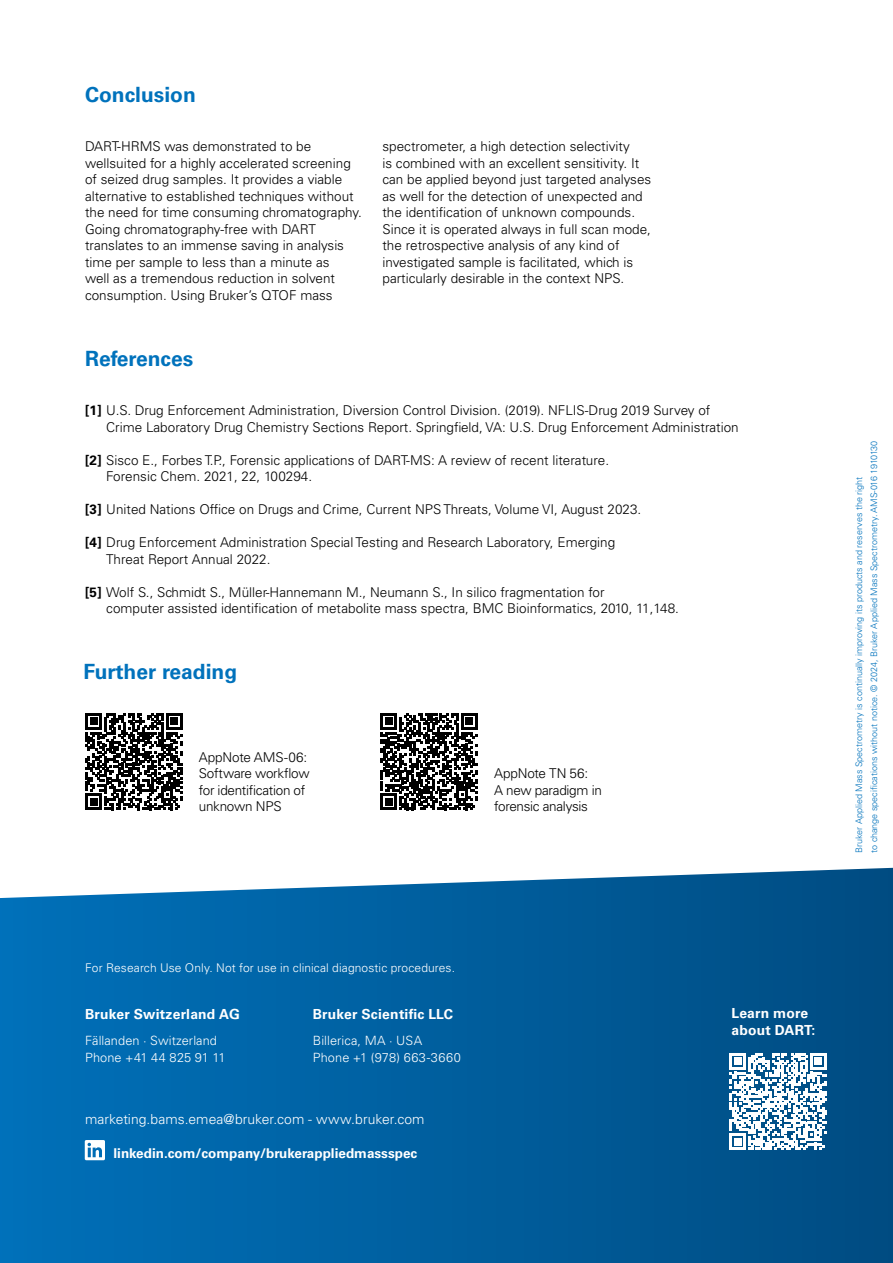
<style>
.page{position:relative;width:893px;height:1263px;background:#fff}
.page>*{position:absolute;margin:0;border:0;box-sizing:border-box;transform-origin:0 0}
.t1{font:700 21px "Univers LT Std";color:#0072bc}
.t2{font:700 13.8px/16.8px "Univers LT Std";letter-spacing:.015em;color:#fff}
.t3{font:300 13.8px "Univers LT Std";letter-spacing:.005em;color:#fff}
.t4{font:300 13.5px/16.5px "Univers LT Std";color:#000}
.t5{font:300 13.5px/16.5px "Univers LT Std";letter-spacing:-.02em;color:#000}
.t6{font:700 13.5px "Univers LT Std";color:#fff}
.t7{font:300 12.75px/17px "Univers LT Std";letter-spacing:.01em;color:#fff}
.t8{font:300 12px "Univers LT Std";letter-spacing:.01em;color:#fff}
.t9{font:300 9px/15px "Univers LT Std";color:#0072bc}
.s1{font-weight:700}
</style>
<div class="page">
<svg style="left:0;top:868px;width:893px;height:395px;background:#0964a1"></svg>
<svg style="left:729px;top:1053px;width:97px;height:97px"></svg>
<svg style="left:85px;top:713px;width:97px;height:97px"></svg>
<svg style="left:380px;top:713px;width:97px;height:97px"></svg>
<svg style="left:85px;top:1140px;width:20px;height:20px"></svg>
<h1 class="t1" style="left:85px;top:82px;width:112px">Conclusion</h1>
<p class="t4" style="left:85px;top:138px;width:278px">DART-HRMS was demonstrated to be wellsuited for a highly accelerated screening of seized drug samples. It provides a viable alternative to established techniques without the need for time consuming chromatography.<br>Going chromatography-free with DART translates to an immense saving in analysis time per sample to less than a minute as<br>well as a tremendous reduction in solvent consumption. Using Bruker’s QTOF mass</p>
<p class="t4" style="left:382px;top:138px;width:270px">spectrometer, a high detection selectivity<br>is combined with an excellent sensitivity. It can be applied beyond just targeted analyses as well for the detection of unexpected and the identification of unknown compounds.<br>Since it is operated always in full scan mode, the retrospective analysis of any kind of investigated sample is facilitated, which is particularly desirable in the context NPS.</p>
<h1 class="t1" style="left:85px;top:346px;width:110px">References</h1>
<p class="t4" style="left:106px;top:402px;width:634px;text-indent:-21px"><span class="s1">[1]</span> U.S. Drug Enforcement Administration, Diversion Control Division. (2019). NFLIS-Drug 2019 Survey of<br>Crime Laboratory Drug Chemistry Sections Report. Springfield, VA: U.S. Drug Enforcement Administration</p>
<p class="t4" style="left:106px;top:452px;width:504px;text-indent:-21px"><span class="s1">[2]</span> Sisco E., Forbes T.P., Forensic applications of DART-MS: A review of recent literature.<br>Forensic Chem. 2021, 22, 100294.</p>
<p class="t4" style="left:85px;top:501px;width:558px"><span class="s1">[3]</span> United Nations Office on Drugs and Crime, Current NPS Threats, Volume VI, August 2023.</p>
<p class="t4" style="left:106px;top:534px;width:510px;text-indent:-21px"><span class="s1">[4]</span> Drug Enforcement Administration Special Testing and Research Laboratory, Emerging<br>Threat Report Annual 2022.</p>
<p class="t4" style="left:106px;top:583px;width:574px;text-indent:-21px"><span class="s1">[5]</span> Wolf S., Schmidt S., Müller-Hannemann M., Neumann S., In silico fragmentation for<br>computer assisted identification of metabolite mass spectra, BMC Bioinformatics, 2010, 11,148.</p>
<h1 class="t1" style="left:84px;top:659px;width:155px">Further reading</h1>
<p class="t5" style="left:199px;top:749px;width:112px">AppNote AMS-06:<br>Software workflow for identification of unknown NPS</p>
<p class="t5" style="left:494px;top:765px;width:109px">AppNote TN 56:<br>A new paradigm in forensic analysis</p>
<p class="t9" style="left:852px;top:853px;width:413px;rotate:-90deg">Bruker Applied Mass Spectrometry is continually improving its products and reserves the right<br>to change specifications without notice. © 2024, Bruker Applied Mass Spectrometry. AMS-016 1910130</p>
<p class="t8" style="left:85px;top:960px;width:371px">For Research Use Only. Not for use in clinical diagnostic procedures.</p>
<p class="t2" style="left:85px;top:1006px;width:156px">Bruker Switzerland AG</p>
<p class="t7" style="left:85px;top:1032px;width:142px">Fällanden · Switzerland<br>Phone +41 44 825 91 11</p>
<p class="t2" style="left:313px;top:1006px;width:142px">Bruker Scientific LLC</p>
<p class="t7" style="left:313px;top:1032px;width:149px">Billerica, MA · USA<br>Phone +1 (978) 663-3660</p>
<p class="t3" style="left:85px;top:1111px;width:341px">marketing.bams.emea@bruker.com - www.bruker.com</p>
<p class="t6" style="left:113px;top:1145px;width:305px">linkedin.com/company/brukerappliedmassspec</p>
<p class="t2" style="left:731px;top:1005px;width:86px">Learn more about DART:</p>
</div>
